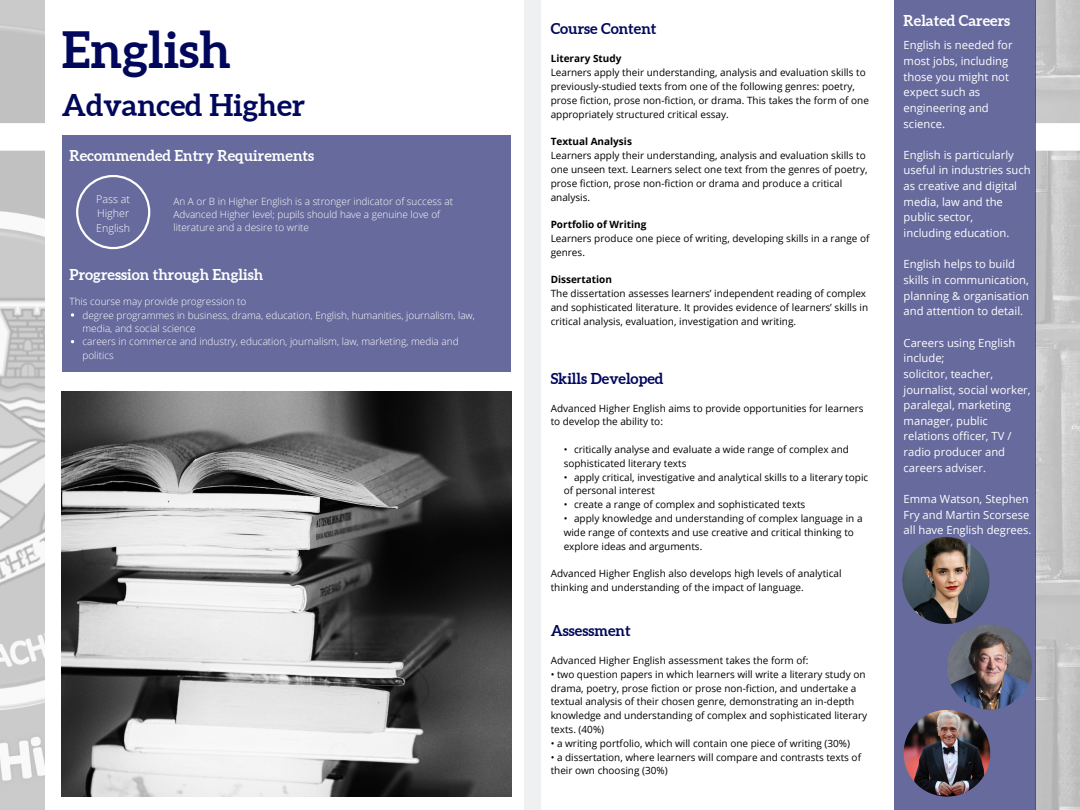
<style>
.page{position:relative;width:1080px;height:810px;background:#fff}
.page>*{position:absolute;margin:0;border:0;box-sizing:border-box;transform-origin:0 0}
.t1{font:700 50px "Aleo";color:#01075b}
.t2{font:700 30px "Aleo";color:#01075b}
.t3{font:700 15px "Aleo";color:#fff}
.t4{font:700 15px "Aleo";color:#01075b}
.t5{font:11.25px/15.6px "Open Sans";color:#fff}
.t6{font:300 10.69px/14.7px "Open Sans";color:#fff;text-align:justify}
.t7{font:10px/13.8px "Open Sans";color:#000}
.t8{font:300 10px/13.4px "Open Sans";color:#fff}
.t9{font:700 10px "Open Sans";color:#000}
</style>
<div class="page">
<img style="left:0;top:0;width:45px;height:810px">
<img style="left:1036px;top:0;width:44px;height:810px">
<svg style="left:0;top:42px;width:1080px;height:186px"></svg>
<div style="left:62px;top:135px;width:449px;height:237px;background:#666a9c"></div>
<div style="left:524px;top:0;width:16px;height:810px;background:#eff0f2"></div>
<img style="left:62px;top:391px;width:449px;height:405px">
<svg style="left:76px;top:175px;width:74px;height:74px"></svg>
<div style="left:894px;top:0;width:142px;height:810px;background:#666a9c"></div>
<img style="left:902px;top:537px;width:87px;height:87px;border-radius:50%">
<img style="left:947px;top:624px;width:85px;height:86px;border-radius:50%">
<img style="left:904px;top:710px;width:86px;height:87px;border-radius:50%">
<svg style="left:71px;top:313px;width:3px;height:4px"></svg>
<p class="t1" style="left:62px;top:21px;width:170px">English</p>
<p class="t2" style="left:62px;top:88px;width:245px">Advanced Higher</p>
<p class="t3" style="left:70px;top:147px;width:246px">Recommended Entry Requirements</p>
<p class="t8" style="left:173px;top:194px;width:281px">An A or B in Higher English is a stronger indicator of success at<br>Advanced Higher level; pupils should have a genuine love of literature and a desire to write</p>
<p class="t3" style="left:70px;top:266px;width:195px">Progression through English</p>
<p class="t8" style="left:70px;top:295px;width:178px">This course may provide progression to</p>
<p class="t8" style="left:83px;top:308px;width:394px">degree programmes in business, drama, education, English, humanities, journalism, law, media, and social science</p>
<p class="t8" style="left:83px;top:335px;width:378px">careers in commerce and industry, education, journalism, law, marketing, media and politics</p>
<h1 class="t6" style="left:96px;top:191px;width:35px">Pass at Higher English</h1>
<p class="t4" style="left:551px;top:20px;width:107px">Course Content</p>
<p class="t9" style="left:551px;top:52px;width:72px">Literary Study</p>
<h2 class="t7" style="left:551px;top:66px;width:320px">Learners apply their understanding, analysis and evaluation skills to previously-studied texts from one of the following genres: poetry, prose fiction, prose non-fiction, or drama. This takes the form of one appropriately structured critical essay.</h2>
<h2 class="t9" style="left:551px;top:135px;width:83px">Textual Analysis</h2>
<h3 class="t7" style="left:551px;top:148px;width:318px">Learners apply their understanding, analysis and evaluation skills to one unseen text. Learners select one text from the genres of poetry, prose fiction, prose non-fiction or drama and produce a critical analysis.</h3>
<p class="t9" style="left:551px;top:217px;width:97px">Portfolio of Writing</p>
<h2 class="t7" style="left:551px;top:231px;width:320px">Learners produce one piece of writing, developing skills in a range of genres.</h2>
<p class="t9" style="left:551px;top:273px;width:63px">Dissertation</p>
<p class="t7" style="left:551px;top:286px;width:319px">The dissertation assesses learners’ independent reading of complex and sophisticated literature. It provides evidence of learners’ skills in critical analysis, evaluation, investigation and writing.</p>
<p class="t4" style="left:551px;top:369px;width:114px">Skills Developed</p>
<p class="t7" style="left:551px;top:401px;width:314px">Advanced Higher English aims to provide opportunities for learners to develop the ability to:</p>
<p class="t7" style="left:564px;top:442px;width:287px">• critically analyse and evaluate a wide range of complex and sophisticated literary texts</p>
<p class="t7" style="left:564px;top:470px;width:306px">• apply critical, investigative and analytical skills to a literary topic of personal interest</p>
<p class="t7" style="left:564px;top:497px;width:243px">• create a range of complex and sophisticated texts</p>
<p class="t7" style="left:564px;top:511px;width:300px">• apply knowledge and understanding of complex language in a wide range of contexts and use creative and critical thinking to explore ideas and arguments.</p>
<p class="t7" style="left:551px;top:566px;width:292px">Advanced Higher English also develops high levels of analytical thinking and understanding of the impact of language.</p>
<p class="t4" style="left:551px;top:622px;width:81px">Assessment</p>
<p class="t7" style="left:551px;top:653px;width:259px">Advanced Higher English assessment takes the form of:</p>
<p class="t7" style="left:551px;top:667px;width:318px">• two question papers in which learners will write a literary study on drama, poetry, prose fiction or prose non-fiction, and undertake a textual analysis of their chosen genre, demonstrating an in-depth knowledge and understanding of complex and sophisticated literary texts. (40%)</p>
<p class="t7" style="left:551px;top:736px;width:301px">• a writing portfolio, which will contain one piece of writing (30%)</p>
<h2 class="t7" style="left:551px;top:750px;width:312px">• a dissertation, where learners will compare and contrasts texts of their own choosing (30%)</h2>
<h3 class="t3" style="left:904px;top:12px;width:108px">Related Careers</h3>
<h3 class="t5" style="left:904px;top:37px;width:111px">English is needed for most jobs, including those you might not expect such as engineering and science.</h3>
<h3 class="t5" style="left:904px;top:147px;width:129px">English is particularly useful in industries such as creative and digital media, law and the public sector,<br>including education.</h3>
<h3 class="t5" style="left:904px;top:256px;width:127px">English helps to build skills in communication, planning &amp; organisation and attention to detail.</h3>
<h3 class="t5" style="left:904px;top:334px;width:129px">Careers using English include;<br>solicitor, teacher, journalist, social worker, paralegal, marketing manager, public relations officer, TV / radio producer and careers adviser.</h3>
<p class="t5" style="left:904px;top:491px;width:130px">Emma Watson, Stephen<br>Fry and Martin Scorsese all have English degrees.</p>
</div>
